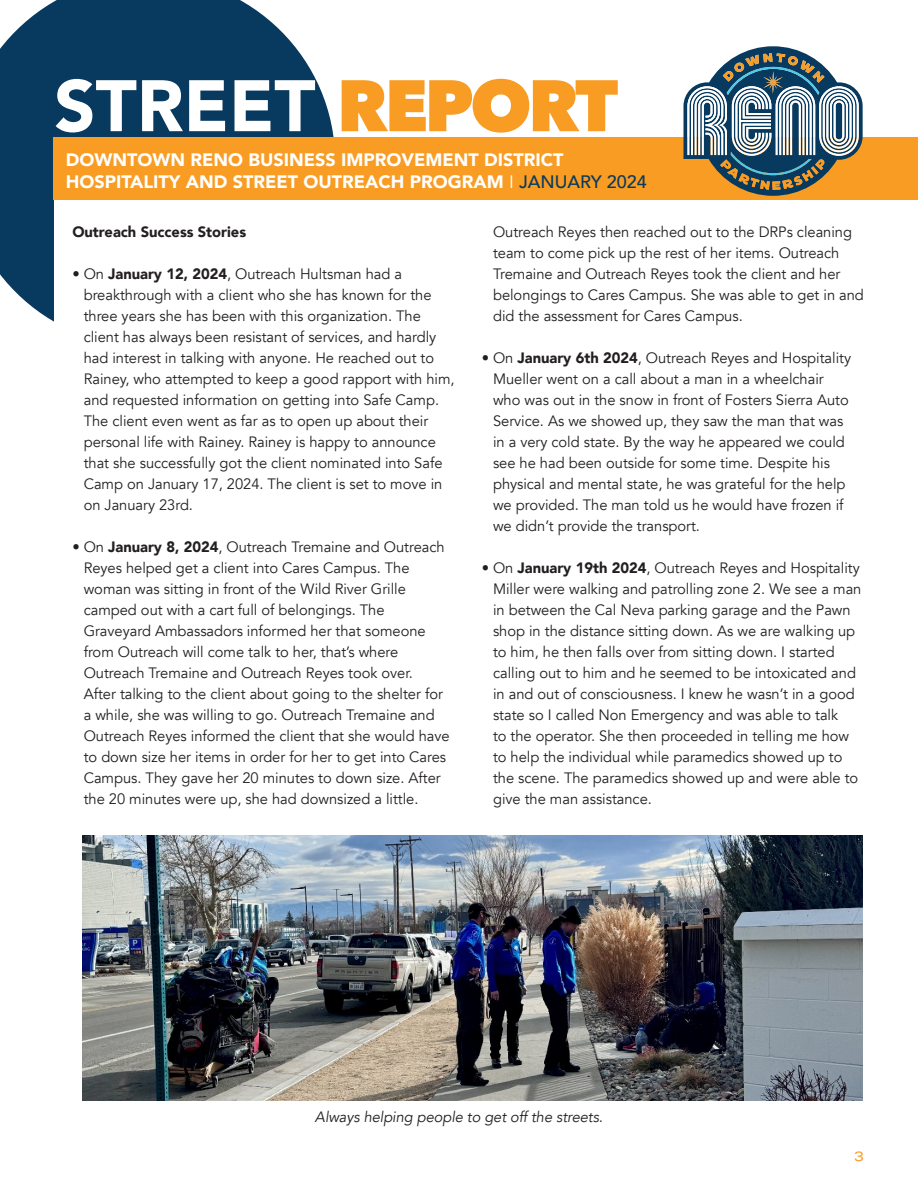
<style>
.page{position:relative;width:918px;height:1188px;background:#fff}
.page>*{position:absolute;margin:0;border:0;box-sizing:border-box;transform-origin:0 0}
.t1{font:900 72px "Avenir";color:#fff}
.t2{font:900 18px "Avenir";color:#fff}
.t3{font:15px/21px "Avenir";color:#231f20}
.t4{font:italic 15px "Avenir";letter-spacing:-.005em;color:#231f20}
.t5{font:900 15px "Avenir";color:#231f20}
.t6{font:expanded 13.5px "Univers";color:#f89c23}
.s1{font-family:"Avenir Next";font-weight:800;color:#f89c23}
.s2{font-weight:400}
.s3{font-weight:500;color:#083a5f}
.s4{font-weight:900}
</style>
<div class="page">
<svg style="left:0;top:0;width:334px;height:322px;background:#255171"></svg>
<div style="left:54px;top:138px;width:343px;height:213px;background:#fff"></div>
<div style="left:54px;top:137px;width:864px;height:63px;background:#f89c23"></div>
<svg style="left:684px;top:46px;width:179px;height:150px"></svg>
<img style="left:82px;top:836px;width:780px;height:265px">
<p class="t1" style="left:54px;top:44px;width:566px">STREET <span class="s1">REPORT</span></p>
<p class="t2" style="left:66px;top:144px;width:499px">DOWNTOWN RENO BUSINESS IMPROVEMENT DISTRICT</p>
<p class="t2" style="left:66px;top:166px;width:583px">HOSPITALITY AND STREET OUTREACH PROGRAM <span class="s2">I</span> <span class="s3">JANUARY 2024</span></p>
<p class="t5" style="left:72px;top:219px;width:175px">Outreach Success Stories</p>
<p class="t3" style="left:84px;top:264px;width:372px;text-indent:-11px">• On <span class="s4">January 12, 2024</span>, Outreach Hultsman had a breakthrough with a client who she has known for the three years she has been with this organization. The client has always been resistant of services, and hardly had interest in talking with anyone. He reached out to Rainey, who attempted to keep a good rapport with him, and requested information on getting into Safe Camp.<br>The client even went as far as to open up about their personal life with Rainey. Rainey is happy to announce that she successfully got the client nominated into Safe Camp on January 17, 2024. The client is set to move in on January 23rd.</p>
<p class="t3" style="left:84px;top:537px;width:367px;text-indent:-11px">• On <span class="s4">January 8, 2024</span>, Outreach Tremaine and Outreach Reyes helped get a client into Cares Campus. The woman was sitting in front of the Wild River Grille camped out with a cart full of belongings. The Graveyard Ambassadors informed her that someone from Outreach will come talk to her, that’s where Outreach Tremaine and Outreach Reyes took over.<br>After talking to the client about going to the shelter for a while, she was willing to go. Outreach Tremaine and Outreach Reyes informed the client that she would have to down size her items in order for her to get into Cares Campus. They gave her 20 minutes to down size. After the 20 minutes were up, she had downsized a little.</p>
<p class="t3" style="left:493px;top:222px;width:372px">Outreach Reyes then reached out to the DRPs cleaning team to come pick up the rest of her items. Outreach Tremaine and Outreach Reyes took the client and her belongings to Cares Campus. She was able to get in and did the assessment for Cares Campus.</p>
<p class="t3" style="left:493px;top:348px;width:360px;text-indent:-11px">• On <span class="s4">January 6th 2024</span>, Outreach Reyes and Hospitality Mueller went on a call about a man in a wheelchair who was out in the snow in front of Fosters Sierra Auto Service. As we showed up, they saw the man that was in a very cold state. By the way he appeared we could see he had been outside for some time. Despite his physical and mental state, he was grateful for the help we provided. The man told us he would have frozen if we didn’t provide the transport.</p>
<p class="t3" style="left:493px;top:558px;width:370px;text-indent:-11px">• On <span class="s4">January 19th 2024</span>, Outreach Reyes and Hospitality Miller were walking and patrolling zone 2. We see a man in between the Cal Neva parking garage and the Pawn shop in the distance sitting down. As we are walking up to him, he then falls over from sitting down. I started calling out to him and he seemed to be intoxicated and in and out of consciousness. I knew he wasn’t in a good state so I called Non Emergency and was able to talk<br>to the operator. She then proceeded in telling me how to help the individual while paramedics showed up to the scene. The paramedics showed up and were able to give the man assistance.</p>
<p class="t4" style="left:315px;top:1108px;width:290px">Always helping people to get off the streets.</p>
<p class="t6" style="left:854px;top:1149px;width:11px">3</p>
</div>
